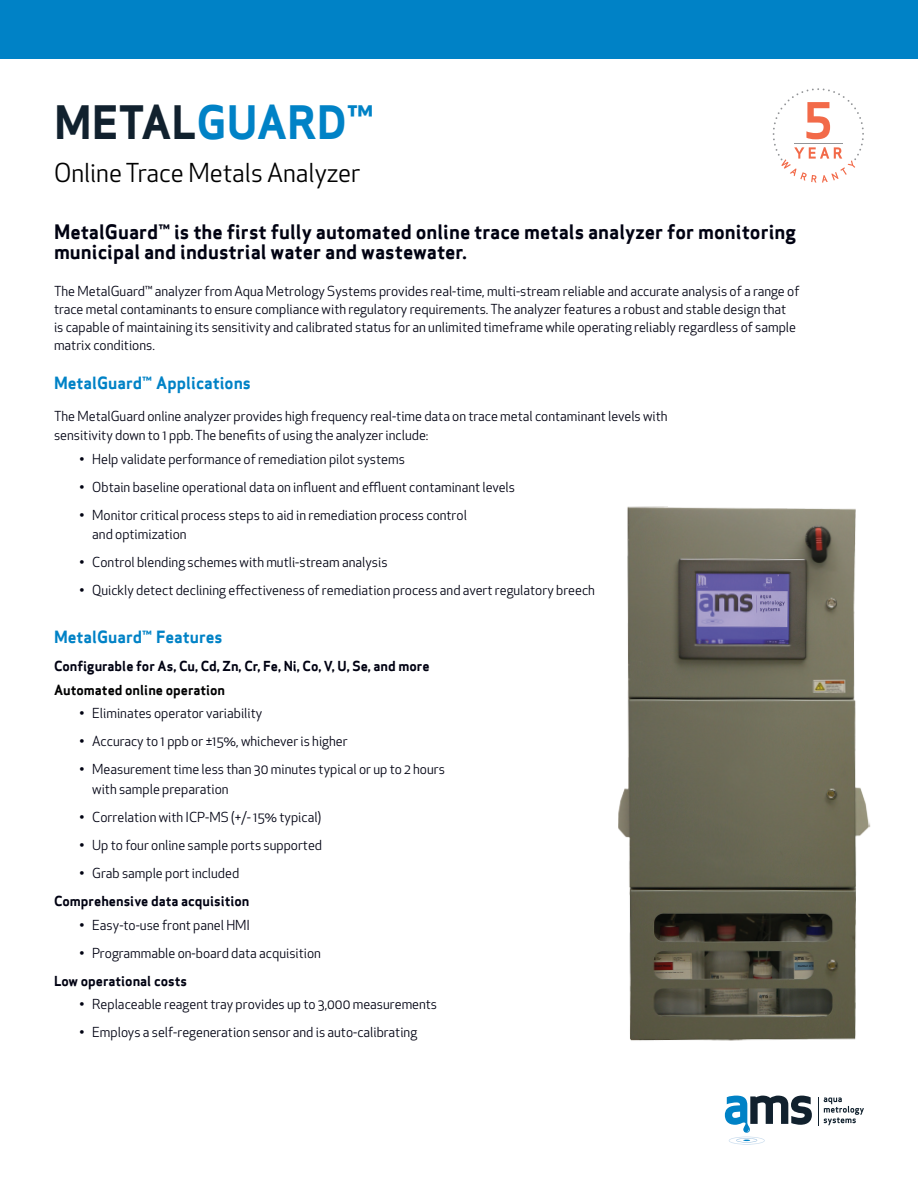
<style>
.page{position:relative;width:918px;height:1188px;background:#fff}
.page>*{position:absolute;margin:0;border:0;box-sizing:border-box;transform-origin:0 0}
.t1{font:45px "Apex Sans Bold ST";color:#0082c6}
.t2{font:25.5px "Apex New";color:#000}
.t3{font:19.5px/19.5px "Apex Sans Bold ST";color:#000212}
.t4{font:16.5px "Apex Sans Bold ST";color:#0082c6}
.t5{font:13.5px/18px "Apex New";color:#000212}
.t6{font:13.5px "Apex Sans Bold ST";color:#000212}
.t7{font:13.5px "Apex Sans Bold ST";color:#000}
.s1{color:#11212e}
</style>
<div class="page">
<img style="left:618px;top:506px;width:253px;height:535px">
<svg style="left:818px;top:1097px;width:46px;height:29px"></svg>
<svg style="left:725px;top:1096px;width:87px;height:49px"></svg>
<div style="left:0;top:0;width:918px;height:58px;background:#0082c6"></div>
<svg style="left:773px;top:88px;width:91px;height:95px"></svg>
<p class="t1" style="left:54px;top:93px;width:322px"><span class="s1">METAL</span>GUARD™</p>
<p class="t2" style="left:54px;top:157px;width:308px">Online Trace Metals Analyzer</p>
<p class="t3" style="left:54px;top:222px;width:744px">MetalGuard™ is the first fully automated online trace metals analyzer for monitoring municipal and industrial water and wastewater.</p>
<p class="t5" style="left:54px;top:282px;width:747px">The MetalGuard™ analyzer from Aqua Metrology Systems provides real-time, multi-stream reliable and accurate analysis of a range of trace metal contaminants to ensure compliance with regulatory requirements. The analyzer features a robust and stable design that<br>is capable of maintaining its sensitivity and calibrated status for an unlimited timeframe while operating reliably regardless of sample matrix conditions.</p>
<p class="t4" style="left:54px;top:372px;width:199px">MetalGuard™ Applications</p>
<p class="t5" style="left:54px;top:406px;width:615px;line-height:19.5px">The MetalGuard online analyzer provides high frequency real-time data on trace metal contaminant levels with sensitivity down to 1 ppb. The benefits of using the analyzer include:</p>
<p class="t5" style="left:80px;top:450px;width:327px">• Help validate performance of remediation pilot systems</p>
<p class="t5" style="left:80px;top:478px;width:437px">• Obtain baseline operational data on influent and effluent contaminant levels</p>
<p class="t5" style="left:92px;top:505px;width:376px;line-height:19.5px;text-indent:-13px">• Monitor critical process steps to aid in remediation process control and optimization</p>
<p class="t5" style="left:80px;top:553px;width:310px">• Control blending schemes with mutli-stream analysis</p>
<p class="t5" style="left:80px;top:582px;width:517px">• Quickly detect declining effectiveness of remediation process and avert regulatory breech</p>
<p class="t4" style="left:54px;top:626px;width:170px">MetalGuard™ Features</p>
<p class="t6" style="left:54px;top:657px;width:377px">Configurable for As, Cu, Cd, Zn, Cr, Fe, Ni, Co, V, U, Se, and more</p>
<p class="t7" style="left:54px;top:681px;width:173px">Automated online operation</p>
<p class="t5" style="left:80px;top:705px;width:184px">• Eliminates operator variability</p>
<p class="t5" style="left:80px;top:733px;width:270px">• Accuracy to 1 ppb or ±15%, whichever is higher</p>
<p class="t5" style="left:92px;top:760px;width:354px;line-height:19.5px;text-indent:-13px">• Measurement time less than 30 minutes typical or up to 2 hours with sample preparation</p>
<p class="t5" style="left:80px;top:808px;width:243px">• Correlation with ICP-MS (+/- 15% typical)</p>
<p class="t5" style="left:80px;top:836px;width:244px">• Up to four online sample ports supported</p>
<p class="t5" style="left:80px;top:864px;width:161px">• Grab sample port included</p>
<p class="t6" style="left:54px;top:892px;width:197px">Comprehensive data acquisition</p>
<p class="t5" style="left:80px;top:916px;width:172px">• Easy-to-use front panel HMI</p>
<p class="t5" style="left:80px;top:944px;width:243px">• Programmable on-board data acquisition</p>
<p class="t6" style="left:54px;top:972px;width:135px">Low operational costs</p>
<p class="t5" style="left:80px;top:996px;width:359px">• Replaceable reagent tray provides up to 3,000 measurements</p>
<p class="t5" style="left:80px;top:1024px;width:339px">• Employs a self-regeneration sensor and is auto-calibrating</p>
</div>
